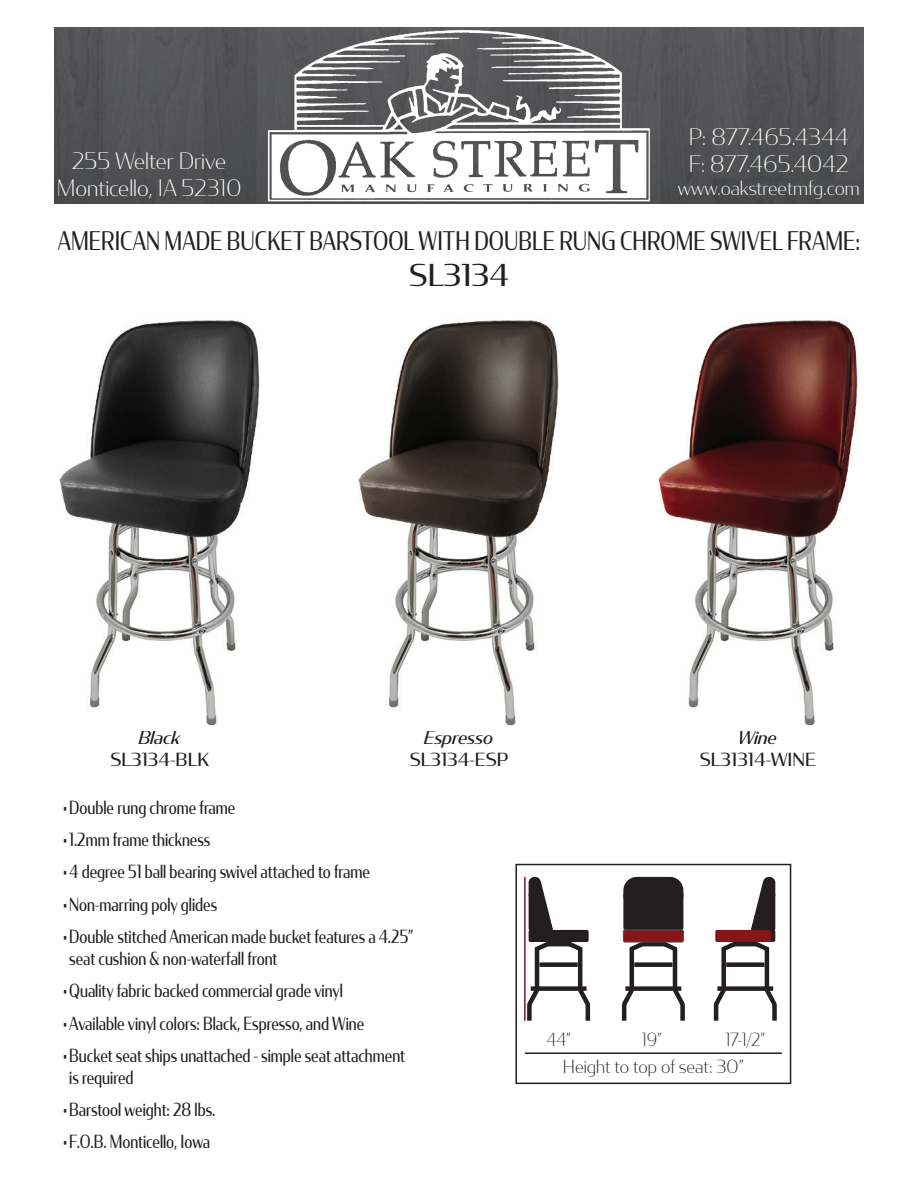
<style>
.page{position:relative;width:918px;height:1188px;background:#fff}
.page>*{position:absolute;margin:0;border:0;box-sizing:border-box;transform-origin:0 0}
.t1{font:30px "Condor";color:#231f20}
.t2{font:25.5px "Condor";color:#231f20;scale:.79 1}
.t3{font:200 22.5px/27px "Condor";color:#fff;text-align:center}
.t4{font:200 19.5px "Condor";color:#fff}
.t5{font:18px/21.6px "Condor";color:#231f20;scale:.8 1}
.t6{font:18px "Condor";color:#231f20}
.t7{font:200 18px "Condor";color:#231f20}
.t8{font:italic 18px "Condor";color:#231f20}
.t9{font:200 18px "Condor";color:#231f20;scale:.9 1}
</style>
<div class="page">
<img style="left:54px;top:27px;width:810px;height:177px">
<img style="left:266px;top:27px;width:386px;height:177px">
<hr style="left:525px;top:1052px;width:257px;height:2px;background:#231f20">
<div style="left:515px;top:864px;width:276px;height:220px;border:2px solid #231f20"></div>
<img style="left:59px;top:320px;width:201px;height:406px">
<img style="left:358px;top:320px;width:201px;height:406px">
<img style="left:658px;top:320px;width:200px;height:406px">
<div style="left:527px;top:1004px;width:5px;height:17px;background:#231f20"></div>
<hr style="left:586px;top:1004px;width:4px;height:17px;background:#231f20">
<svg style="left:527px;top:984px;width:13px;height:27px"></svg>
<svg style="left:578px;top:984px;width:13px;height:27px"></svg>
<hr style="left:578px;top:948px;width:4px;height:42px;background:#231f20">
<hr style="left:535px;top:948px;width:4px;height:42px;background:#231f20">
<div style="left:531px;top:986px;width:56px;height:5px;background:#231f20"></div>
<div style="left:540px;top:962px;width:38px;height:5px;background:#231f20"></div>
<svg style="left:563px;top:942px;width:20px;height:13px"></svg>
<hr style="left:547px;top:942px;width:24px;height:4px;background:#231f20">
<svg style="left:529px;top:877px;width:25px;height:78px"></svg>
<div style="left:529px;top:930px;width:60px;height:12px;background:#231f20;border-radius:2px"></div>
<hr style="left:622px;top:1004px;width:4px;height:17px;background:#231f20">
<div style="left:680px;top:1004px;width:5px;height:17px;background:#231f20"></div>
<svg style="left:621px;top:984px;width:13px;height:27px"></svg>
<svg style="left:672px;top:984px;width:13px;height:27px"></svg>
<hr style="left:673px;top:948px;width:4px;height:42px;background:#231f20">
<hr style="left:630px;top:948px;width:4px;height:42px;background:#231f20">
<div style="left:625px;top:986px;width:56px;height:5px;background:#231f20"></div>
<div style="left:634px;top:962px;width:39px;height:5px;background:#231f20"></div>
<svg style="left:657px;top:942px;width:25px;height:13px"></svg>
<svg style="left:625px;top:942px;width:24px;height:13px"></svg>
<svg style="left:642px;top:942px;width:24px;height:4px"></svg>
<div style="left:623px;top:877px;width:60px;height:32px;background:#231f20;border-radius:14px"></div>
<div style="left:623px;top:893px;width:60px;height:37px;background:#231f20;border-radius:2px"></div>
<div style="left:623px;top:930px;width:60px;height:12px;background:#861518;border-radius:2px"></div>
<div style="left:623px;top:930px;width:61px;height:12px;border:1px solid #4b4c4d;border-radius:2px"></div>
<div style="left:772px;top:1004px;width:5px;height:17px;background:#231f20"></div>
<hr style="left:714px;top:1004px;width:4px;height:17px;background:#231f20">
<svg style="left:764px;top:984px;width:13px;height:27px"></svg>
<svg style="left:713px;top:991px;width:13px;height:20px"></svg>
<div style="left:721px;top:948px;width:5px;height:42px;background:#231f20"></div>
<hr style="left:765px;top:948px;width:4px;height:42px;background:#231f20">
<div style="left:717px;top:986px;width:56px;height:5px;background:#231f20"></div>
<div style="left:726px;top:962px;width:38px;height:5px;background:#231f20"></div>
<svg style="left:721px;top:942px;width:20px;height:13px"></svg>
<hr style="left:733px;top:942px;width:23px;height:4px;background:#231f20">
<svg style="left:749px;top:877px;width:26px;height:78px"></svg>
<div style="left:715px;top:930px;width:56px;height:12px;background:#861518;border-radius:2px"></div>
<hr style="left:524px;top:877px;width:2px;height:144px;background:#861518">
<p class="t3" style="left:57px;top:146px;width:186px">255 Welter Drive<br>Monticello, IA 52310</p>
<p class="t3" style="left:689px;top:123px;width:161px;text-align:left">P: 877.465.4344<br>F: 877.465.4042</p>
<p class="t4" style="left:678px;top:176px;width:184px">www.oakstreetmfg.com</p>
<h2 class="t2" style="left:58px;top:224px;width:1017px">AMERICAN MADE BUCKET BARSTOOL WITH DOUBLE RUNG CHROME SWIVEL FRAME:</h2>
<h1 class="t1" style="left:409px;top:255px;width:101px">SL3134</h1>
<p class="t8" style="left:139px;top:726px;width:43px">Black</p>
<p class="t6" style="left:110px;top:748px;width:100px">SL3134-BLK</p>
<p class="t8" style="left:424px;top:726px;width:71px">Espresso</p>
<p class="t6" style="left:410px;top:748px;width:100px">SL3134-ESP</p>
<p class="t5" style="left:62px;top:796px;width:218px">•Double rung chrome frame</p>
<p class="t5" style="left:62px;top:828px;width:186px">•1.2mm frame thickness</p>
<p class="t5" style="left:62px;top:860px;width:386px">•4 degree 51 ball bearing swivel attached to frame</p>
<p class="t5" style="left:62px;top:893px;width:195px">•Non-marring poly glides</p>
<p class="t5" style="left:69px;top:925px;width:432px;text-indent:-7px">•Double stitched American made bucket features a 4.25” seat cushion &amp; non-waterfall front</p>
<p class="t5" style="left:62px;top:979px;width:352px">•Quality fabric backed commercial grade vinyl</p>
<p class="t5" style="left:62px;top:1012px;width:379px">•Available vinyl colors: Black, Espresso, and Wine</p>
<p class="t5" style="left:69px;top:1044px;width:421px;text-indent:-7px">•Bucket seat ships unattached - simple seat attachment is required</p>
<p class="t5" style="left:62px;top:1098px;width:193px">•Barstool weight: 28 lbs.</p>
<p class="t5" style="left:62px;top:1130px;width:186px">•F.O.B. Monticello, Iowa</p>
<p class="t8" style="left:738px;top:726px;width:41px">Wine</p>
<p class="t6" style="left:700px;top:748px;width:118px">SL31314-WINE</p>
<p class="t9" style="left:547px;top:1028px;width:29px">44”</p>
<p class="t9" style="left:642px;top:1028px;width:24px">19”</p>
<p class="t9" style="left:725px;top:1028px;width:46px">17-1/2”</p>
<p class="t7" style="left:563px;top:1055px;width:183px">Height to top of seat: 30”</p>
</div>
